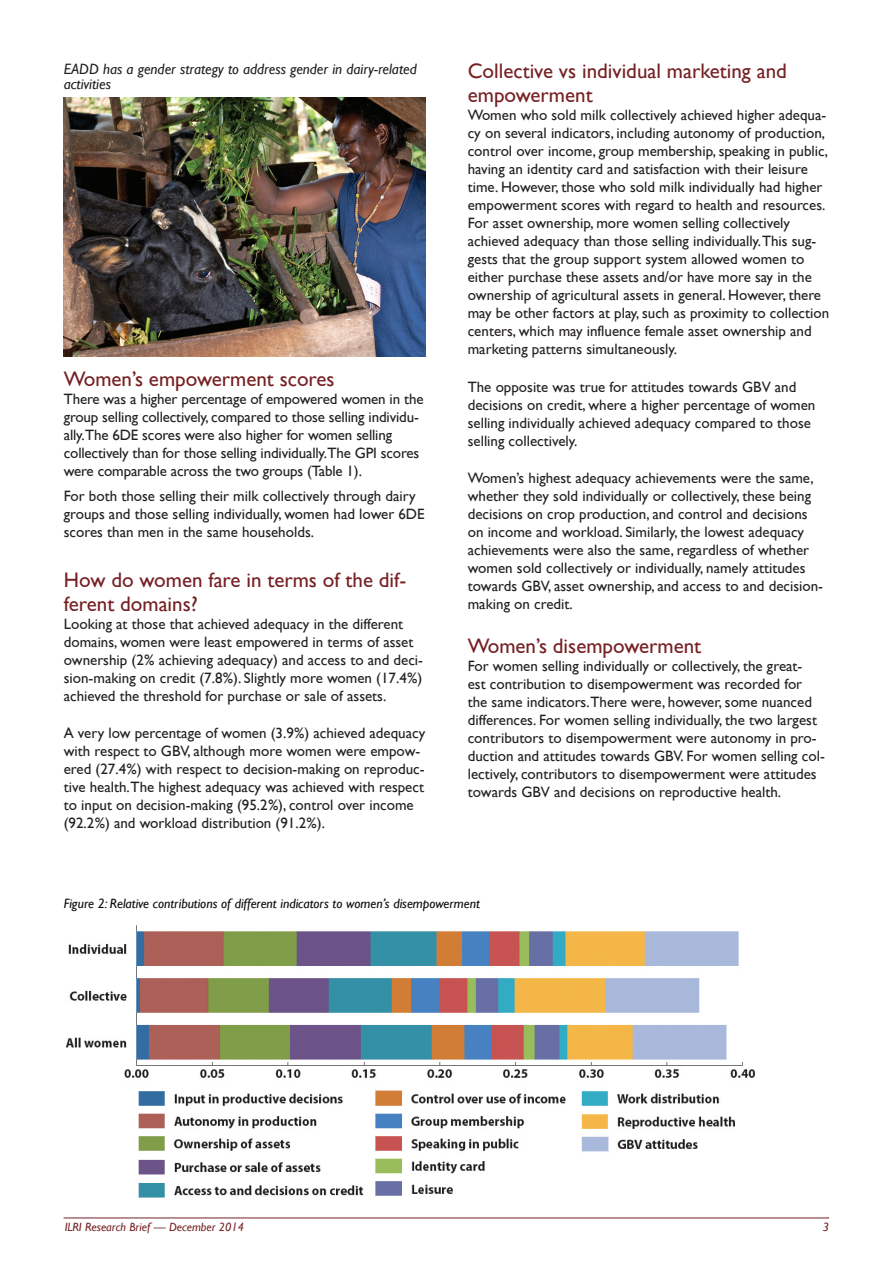
<style>
.page{position:relative;width:893px;height:1263px;background:#fff}
.page>*{position:absolute;margin:0;border:0;box-sizing:border-box;transform-origin:0 0}
.Heading_1{font:21px/24px "Gill Sans";color:#762023}
.Heading_1-2{font:15px/18px "Gill Sans";color:#231f20}
.body_text{font:15px/18px "Gill Sans";color:#231f20}
.Table_Title{font:italic 15px/15px "Gill Sans";color:#231f20}
.FigureCaption{font:italic 13.5px "Gill Sans";color:#0c0806}
.t1{font:italic 12px "Gill Sans";color:#762123}
</style>
<div class="page">
<hr style="left:64px;top:1218px;width:765px;height:1px;background:#762123">
<img style="left:64px;top:97px;width:361px;height:259px">
<img style="left:66px;top:925px;width:689px;height:273px">
<p class="Table_Title" style="left:64px;top:62px;width:355px">EADD has a gender strategy to address gender in dairy-related activities</p>
<p class="Heading_1" style="left:64px;top:366px;width:272px">Women’s empowerment scores</p>
<p class="Heading_1-2" style="left:64px;top:389px;width:361px">There was a higher percentage of empowered women in the group selling collectively, compared to those selling individu&shy;ally.The 6DE scores were also higher for women selling collectively than for those selling individually.The GPI scores were comparable across the two groups (Table 1).</p>
<p class="body_text" style="left:64px;top:487px;width:362px">For both those selling their milk collectively through dairy groups and those selling individually, women had lower 6DE scores than men in the same households.</p>
<p class="Heading_1" style="left:64px;top:567px;width:344px">How do women fare in terms of the dif&shy;ferent domains?</p>
<p class="Heading_1-2" style="left:64px;top:614px;width:361px">Looking at those that achieved adequacy in the different domains, women were least empowered in terms of asset ownership (2% achieving adequacy) and access to and deci&shy;sion-making on credit (7.8%). Slightly more women (17.4%) achieved the threshold for purchase or sale of assets.</p>
<p class="Heading_1-2" style="left:64px;top:724px;width:363px">A very low percentage of women (3.9%) achieved adequacy with respect to GBV, although more women were empow&shy;ered (27.4%) with respect to decision-making on reproduc&shy;tive health.The highest adequacy was achieved with respect to input on decision-making (95.2%), control over income (92.2%) and workload distribution (91.2%).</p>
<p class="Heading_1" style="left:468px;top:59px;width:321px">Collective vs individual marketing and empowerment</p>
<p class="Heading_1-2" style="left:468px;top:106px;width:363px">Women who sold milk collectively achieved higher adequa&shy;cy on several indicators, including autonomy of production, control over income, group membership, speaking in public, having an identity card and satisfaction with their leisure time. However, those who sold milk individually had higher empowerment scores with regard to health and resources.<br>For asset ownership, more women selling collectively achieved adequacy than those selling individually.This sug&shy;gests that the group support system allowed women to either purchase these assets and/or have more say in the ownership of agricultural assets in general. However, there may be other factors at play, such as proximity to collection centers, which may influence female asset ownership and marketing patterns simultaneously.</p>
<p class="Heading_1-2" style="left:468px;top:378px;width:349px">The opposite was true for attitudes towards GBV and decisions on credit, where a higher percentage of women selling individually achieved adequacy compared to those selling collectively.</p>
<p class="Heading_1-2" style="left:468px;top:469px;width:357px">Women’s highest adequacy achievements were the same, whether they sold individually or collectively, these being decisions on crop production, and control and decisions on income and workload. Similarly, the lowest adequacy achievements were also the same, regardless of whether women sold collectively or individually, namely attitudes towards GBV, asset ownership, and access to and decision&shy;making on credit.</p>
<p class="Heading_1" style="left:468px;top:634px;width:235px">Women’s disempowerment</p>
<p class="Heading_1-2" style="left:468px;top:657px;width:359px">For women selling individually or collectively, the great-<br>est contribution to disempowerment was recorded for the same indicators.There were, however, some nuanced differences. For women selling individually, the two largest contributors to disempowerment were autonomy in pro&shy;duction and attitudes towards GBV. For women selling col&shy;lectively, contributors to disempowerment were attitudes towards GBV and decisions on reproductive health.</p>
<p class="FigureCaption" style="left:64px;top:896px;width:417px">Figure 2: Relative contributions of different indicators to women’s disempowerment</p>
<p class="t1" style="left:65px;top:1220px;width:181px">ILRI Research Brief — December 2014</p>
<p class="t1" style="left:823px;top:1220px;width:8px">3</p>
</div>
